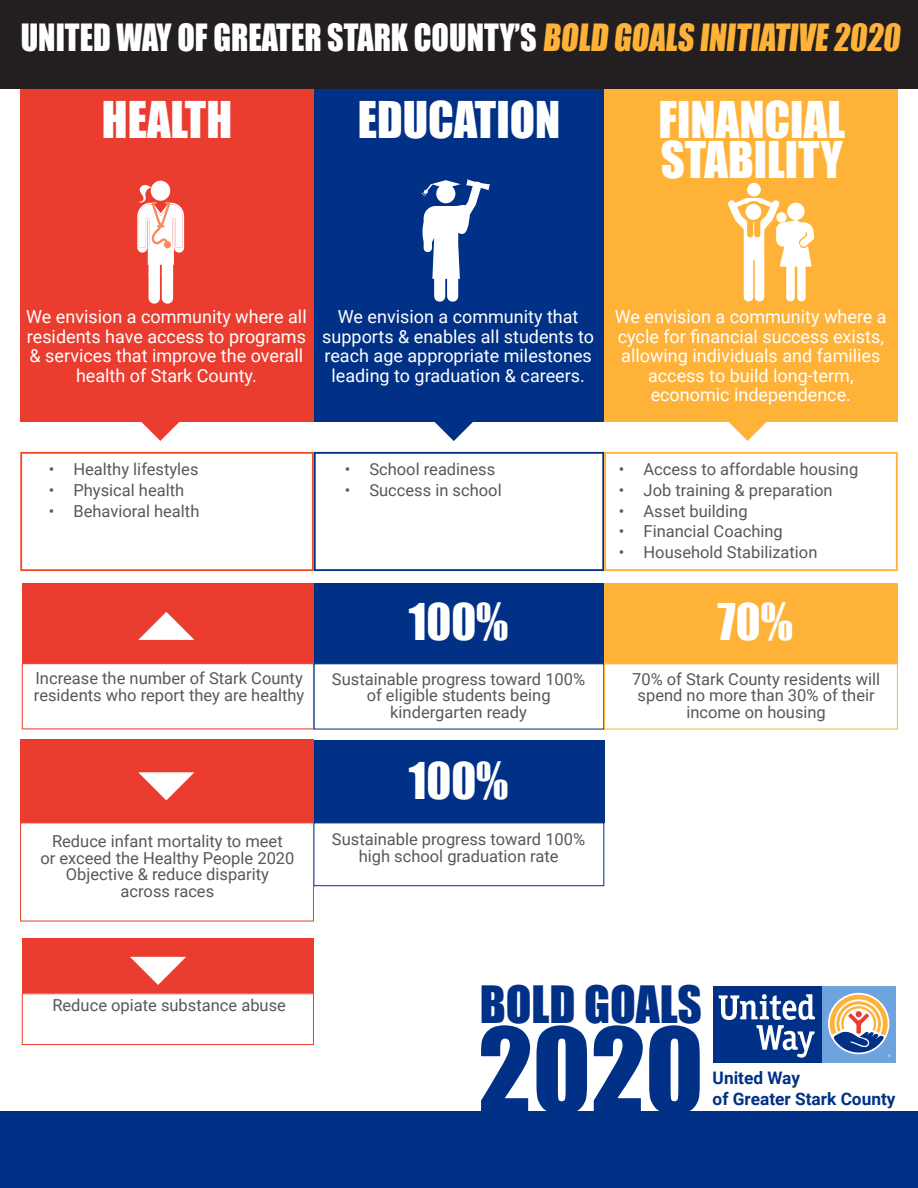
<style>
.page{position:relative;width:918px;height:1188px;background:#fff}
.page>*{position:absolute;margin:0;border:0;box-sizing:border-box;transform-origin:0 0}
.t1{font:108.6px "Impact";color:#003186}
.t2{font:47.25px "Impact";color:#003186}
.t3{font:46.5px/40.5px "Impact";color:#fff}
.t4{font:34.5px "Impact";color:#fff;scale:.93 1}
.t5{font:18px/19.5px "Roboto";color:#fff;text-align:center}
.t6{font:700 17.25px/20.7px "Roboto";color:#003186}
.t7{font:16.5px/16.5px "Roboto";color:#57585a;text-align:center}
.s1{color:#ffb238}
</style>
<div class="page">
<svg style="left:419px;top:421px;width:71px;height:20px"></svg>
<svg style="left:712px;top:421px;width:72px;height:20px"></svg>
<svg style="left:125px;top:421px;width:71px;height:20px"></svg>
<div style="left:314px;top:89px;width:293px;height:332px;background:#003186"></div>
<div style="left:0;top:0;width:918px;height:89px;background:#231f20"></div>
<div style="left:0;top:1111px;width:918px;height:77px;background:#003186"></div>
<div style="left:604px;top:89px;width:294px;height:332px;background:#ffb238"></div>
<div style="left:20px;top:89px;width:294px;height:332px;background:#ea3d2f"></div>
<div style="left:314px;top:583px;width:290px;height:80px;background:#003186"></div>
<div style="left:314px;top:663px;width:290px;height:66px;background:#fff;border:1px solid #003186"></div>
<svg style="left:151px;top:181px;width:19px;height:20px"></svg>
<svg style="left:137px;top:185px;width:47px;height:119px"></svg>
<svg style="left:421px;top:179px;width:69px;height:123px"></svg>
<div style="left:747px;top:183px;width:14px;height:14px;background:#fff;border-radius:50%"></div>
<svg style="left:728px;top:198px;width:86px;height:104px"></svg>
<div style="left:745px;top:204px;width:16px;height:16px;background:#fff;border-radius:50%"></div>
<div style="left:314px;top:452px;width:290px;height:119px;background:#fff;border:2px solid #003186"></div>
<div style="left:604px;top:452px;width:294px;height:119px;background:#fff;border:2px solid #ffb238"></div>
<div style="left:20px;top:452px;width:294px;height:119px;background:#fff;border:2px solid #f04e22"></div>
<div style="left:314px;top:740px;width:290px;height:83px;background:#003186"></div>
<div style="left:314px;top:823px;width:290px;height:63px;background:#fff;border:1px solid #003186"></div>
<div style="left:604px;top:583px;width:294px;height:80px;background:#ffb238"></div>
<div style="left:604px;top:663px;width:294px;height:66px;background:#fff;border:1px solid #ffb238"></div>
<div style="left:22px;top:583px;width:292px;height:80px;background:#ea3d2f"></div>
<div style="left:22px;top:663px;width:292px;height:66px;background:#fff;border:1px solid #ea3d2f"></div>
<div style="left:20px;top:739px;width:294px;height:84px;background:#ea3d2f"></div>
<div style="left:22px;top:938px;width:292px;height:55px;background:#ea3d2f"></div>
<div style="left:22px;top:993px;width:292px;height:52px;background:#fff;border:1px solid #ea3d2f"></div>
<div style="left:822px;top:986px;width:74px;height:77px;background:#6ea4dd"></div>
<div style="left:713px;top:986px;width:109px;height:77px;background:#003186"></div>
<svg style="left:719px;top:994px;width:96px;height:64px"></svg>
<svg style="left:830px;top:995px;width:61px;height:62px"></svg>
<p class="t4" style="left:21px;top:11px;width:953px">UNITED WAY OF GREATER STARK COUNTY’S <span class="s1">BOLD GOALS INITIATIVE 2020</span></p>
<p class="t3" style="left:102px;top:98px;width:132px">HEALTH</p>
<p class="t3" style="left:358px;top:98px;width:204px">EDUCATION</p>
<p class="t3" style="left:659px;top:98px;width:188px">FINANCIAL<br>STABILITY</p>
<p class="t5" style="left:26px;top:306px;width:282px">We envision a community where all residents have access to programs &amp; services that improve the overall health of Stark County.</p>
<p class="t5" style="left:322px;top:306px;width:273px">We envision a community that supports &amp; enables all students to reach age appropriate milestones leading to graduation &amp; careers.</p>
<p class="t5" style="left:615px;top:306px;width:273px">We envision a community where a cycle for financial success exists, allowing individuals and families access to build long-term, economic independence.</p>
<p class="t7" style="left:49px;top:461px;width:151px">• Healthy lifestyles</p>
<p class="t7" style="left:49px;top:481px;width:137px">• Physical health</p>
<p class="t7" style="left:49px;top:502px;width:152px">• Behavioral health</p>
<p class="t7" style="left:345px;top:461px;width:152px">• School readiness</p>
<p class="t7" style="left:345px;top:481px;width:158px">• Success in school</p>
<p class="t7" style="left:34px;top:670px;width:272px;text-align:left">Increase the number of Stark County residents who report they are healthy</p>
<p class="t7" style="left:40px;top:833px;width:256px">Reduce infant mortality to meet<br>or exceed the Healthy People 2020<br>Objective &amp; reduce disparity across races</p>
<p class="t3" style="left:409px;top:600px;width:101px">100%</p>
<p class="t7" style="left:332px;top:670px;width:255px">Sustainable progress toward 100% of eligible students being kindergarten ready</p>
<p class="t3" style="left:409px;top:760px;width:101px">100%</p>
<p class="t7" style="left:332px;top:830px;width:255px">Sustainable progress toward 100% high school graduation rate</p>
<p class="t7" style="left:619px;top:461px;width:241px">• Access to affordable housing</p>
<p class="t7" style="left:619px;top:481px;width:215px">• Job training &amp; preparation</p>
<p class="t7" style="left:619px;top:502px;width:130px">• Asset building</p>
<p class="t7" style="left:619px;top:523px;width:165px">• Financial Coaching</p>
<p class="t7" style="left:619px;top:543px;width:200px">• Household Stabilization</p>
<p class="t3" style="left:718px;top:600px;width:77px">70%</p>
<p class="t7" style="left:632px;top:670px;width:250px">70% of Stark County residents will spend no more than 30% of their income on housing</p>
<p class="t7" style="left:52px;top:997px;width:235px">Reduce opiate substance abuse</p>
<p class="t2" style="left:480px;top:967px;width:224px">BOLD GOALS</p>
<p class="t1" style="left:478px;top:986px;width:227px">2020</p>
<p class="t6" style="left:713px;top:1067px;width:184px">United Way<br>of Greater Stark County</p>
</div>
